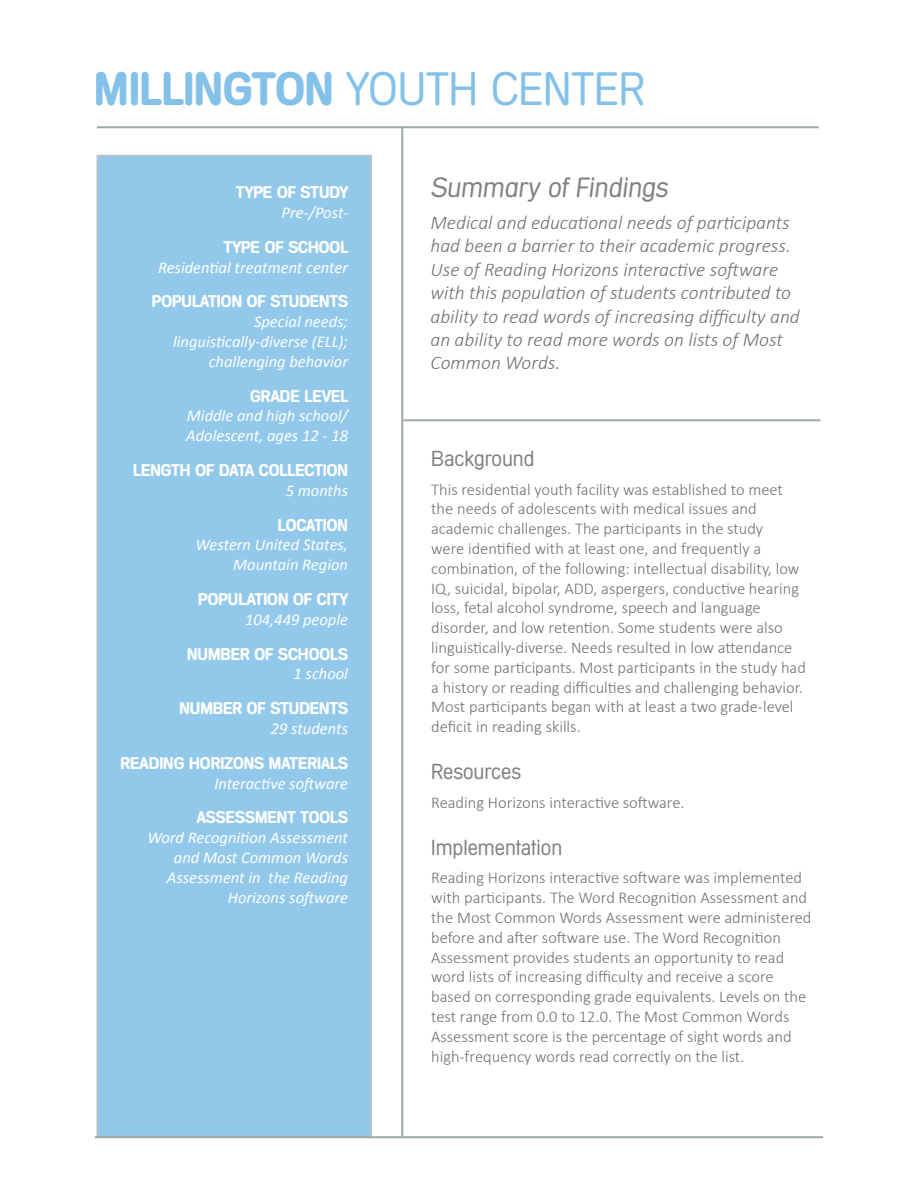
<style>
.page{position:relative;width:918px;height:1188px;background:#fff}
.page>*{position:absolute;margin:0;border:0;box-sizing:border-box;transform-origin:0 0}
.t1{font:45.3px "Macarena DT";color:#64b2e3}
.t2{font:italic 27px "Macarena DT";color:#818285}
.t3{font:21px "Macarena DT";color:#818285}
.t4{font:italic 300 19.5px/23.4px "Calibri";color:#717171}
.t5{font:300 16.5px/19.8px "Calibri";color:#717171}
.t6{font:italic 16.5px/19.8px "Calibri";color:#fff}
.t7{font:700 16.5px "Macarena DT";color:#fff}
.s1{font-weight:700}
</style>
<div class="page">
<div style="left:97px;top:155px;width:275px;height:982px;background:#92c9eb;border:2px solid #a3a3a3"></div>
<hr style="left:97px;top:126px;width:722px;height:2px;background:#9da7aa">
<hr style="left:401px;top:126px;width:2px;height:1011px;background:#9da7aa">
<hr style="left:403px;top:419px;width:418px;height:2px;background:#9da7aa">
<hr style="left:95px;top:1136px;width:728px;height:2px;background:#9da7aa">
<h1 class="t1" style="left:95px;top:62px;width:552px"><span class="s1">MILLINGTON</span> YOUTH CENTER</h1>
<p class="t7" style="left:236px;top:182px;width:113px">TYPE OF STUDY</p>
<p class="t6" style="left:282px;top:202px;width:68px">Pre-/Post-</p>
<p class="t7" style="left:224px;top:237px;width:126px">TYPE OF SCHOOL</p>
<p class="t6" style="left:158px;top:257px;width:192px">Residential treatment center</p>
<p class="t7" style="left:152px;top:292px;width:198px">POPULATION OF STUDENTS</p>
<p class="t6" style="left:254px;top:311px;width:96px">Special needs;</p>
<p class="t6" style="left:173px;top:331px;width:176px">linguistically-diverse (ELL);</p>
<p class="t6" style="left:209px;top:351px;width:141px">challenging behavior</p>
<p class="t7" style="left:250px;top:386px;width:99px">GRADE LEVEL</p>
<p class="t6" style="left:186px;top:405px;width:163px">Middle and high school/<br>Adolescent, ages 12 - 18</p>
<p class="t7" style="left:133px;top:460px;width:217px">LENGTH OF DATA COLLECTION</p>
<p class="t6" style="left:286px;top:480px;width:64px">5 months</p>
<p class="t7" style="left:278px;top:515px;width:72px">LOCATION</p>
<p class="t6" style="left:196px;top:534px;width:154px">Western United States,</p>
<p class="t6" style="left:233px;top:554px;width:116px">Mountain Region</p>
<p class="t7" style="left:198px;top:589px;width:151px">POPULATION OF CITY</p>
<p class="t6" style="left:245px;top:609px;width:105px">104,449 people</p>
<p class="t7" style="left:187px;top:644px;width:162px">NUMBER OF SCHOOLS</p>
<p class="t6" style="left:294px;top:663px;width:56px">1 school</p>
<p class="t7" style="left:180px;top:698px;width:170px">NUMBER OF STUDENTS</p>
<p class="t6" style="left:271px;top:718px;width:79px">29 students</p>
<p class="t7" style="left:120px;top:753px;width:229px">READING HORIZONS MATERIALS</p>
<p class="t6" style="left:214px;top:773px;width:135px">Interactive software</p>
<p class="t7" style="left:197px;top:808px;width:153px">ASSESSMENT TOOLS</p>
<p class="t6" style="left:147px;top:827px;width:202px;text-align:right">Word Recognition Assessment and Most Common Words<br>Assessment in the Reading<br>Horizons software</p>
<p class="t2" style="left:430px;top:171px;width:239px">Summary of Findings</p>
<p class="t4" style="left:430px;top:211px;width:371px">Medical and educational needs of participants had been a barrier to their academic progress.<br>Use of Reading Horizons interactive software with this population of students contributed to ability to read words of increasing difficulty and an ability to read more words on lists of Most Common Words.</p>
<p class="t3" style="left:431px;top:446px;width:105px">Background</p>
<p class="t5" style="left:431px;top:479px;width:353px">This residential youth facility was established to meet</p>
<p class="t5" style="left:431px;top:499px;width:334px">the needs of adolescents with medical issues and academic challenges. The participants in the study</p>
<p class="t5" style="left:431px;top:538px;width:376px">were identified with at least one, and frequently a combination, of the following: intellectual disability, low IQ, suicidal, bipolar, ADD, aspergers, conductive hearing loss, fetal alcohol syndrome, speech and language disorder, and low retention. Some students were also linguistically-diverse. Needs resulted in low attendance for some participants. Most participants in the study had a history or reading difficulties and challenging behavior.<br>Most participants began with at least a two grade-level deficit in reading skills.</p>
<p class="t3" style="left:431px;top:759px;width:91px">Resources</p>
<p class="t5" style="left:431px;top:792px;width:255px">Reading Horizons interactive software.</p>
<p class="t3" style="left:431px;top:834px;width:133px">Implementation</p>
<p class="t5" style="left:431px;top:868px;width:382px">Reading Horizons interactive software was implemented with participants. The Word Recognition Assessment and the Most Common Words Assessment were administered before and after software use. The Word Recognition Assessment provides students an opportunity to read word lists of increasing difficulty and receive a score based on corresponding grade equivalents. Levels on the test range from 0.0 to 12.0. The Most Common Words Assessment score is the percentage of sight words and high-frequency words read correctly on the list.</p>
</div>
